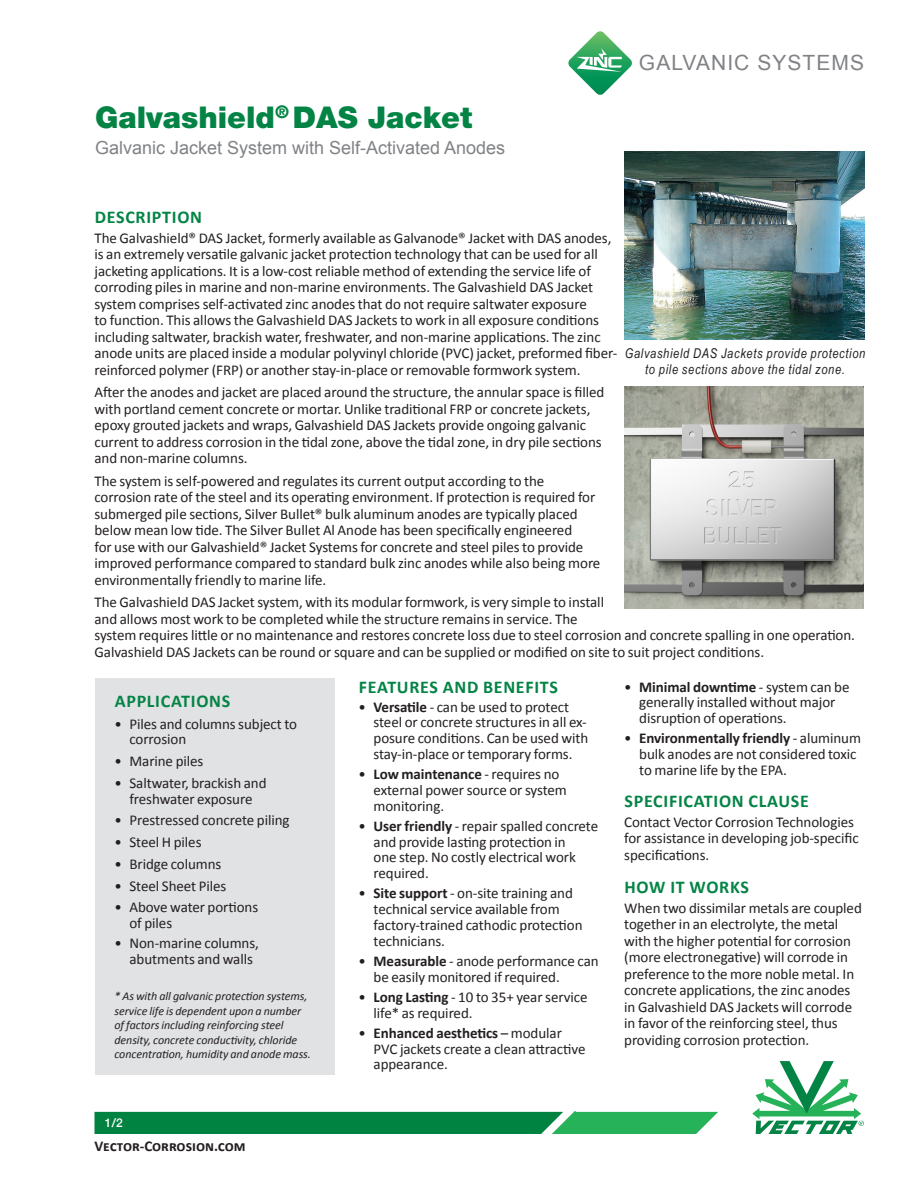
<style>
.page{position:relative;width:918px;height:1188px;background:#fff}
.page>*{position:absolute;margin:0;border:0;box-sizing:border-box;transform-origin:0 0}
.t1{font:900 30px "Helvetica Neue";color:#038445}
.t2{font:21px "Arial";letter-spacing:.05em;color:#808285}
.Subhead{font:700 18px "Calibri";letter-spacing:.04em;color:#038445}
._60__Blk_Sub{font:18px "Arial";color:#808285}
.Body{font:15px/16.5px "Calibri";letter-spacing:-.005em;color:#231f20}
.Tabbed_Body{font:15px/15.8px "Calibri";letter-spacing:-.005em;color:#231f20}
.t3{font:700 15px "Calibri";color:#231f20}
.t4{font:italic 13.5px/16.2px "Arial Narrow";letter-spacing:.05em;color:#231f20;text-align:center}
.Note{font:italic 12px/14.4px "Calibri";letter-spacing:-.005em;color:#231f20}
.t5{font:500 12px "Helvetica Neue";color:#fff}
.s1{font-weight:700}
</style>
<div class="page">
<div style="left:95px;top:678px;width:239px;height:397px;background:#e1e2e4"></div>
<svg style="left:568px;top:31px;width:64px;height:64px"></svg>
<svg style="left:752px;top:1061px;width:112px;height:73px"></svg>
<svg style="left:94px;top:1112px;width:624px;height:22px;background:#11914c"></svg>
<img style="left:624px;top:151px;width:240px;height:188px">
<img style="left:624px;top:387px;width:240px;height:221px">
<p class="t1" style="left:95px;top:99px;width:379px">Galvashield<sup>®</sup> DAS Jacket</p>
<p class="_60__Blk_Sub" style="left:95px;top:135px;width:412px">Galvanic Jacket System with Self-Activated Anodes</p>
<p class="t2" style="left:639px;top:49px;width:227px">GALVANIC SYSTEMS</p>
<p class="Subhead" style="left:95px;top:206px;width:109px">DESCRIPTION</p>
<p class="Body" style="left:94px;top:229px;width:524px">The Galvashield® DAS Jacket, formerly available as Galvanode® Jacket with DAS anodes, is an extremely versatile galvanic jacket protection technology that can be used for all jacketing applications. It is a low-cost reliable method of extending the service life of corroding piles in marine and non-marine environments. The Galvashield DAS Jacket system comprises self-activated zinc anodes that do not require saltwater exposure<br>to function. This allows the Galvashield DAS Jackets to work in all exposure conditions including saltwater, brackish water, freshwater, and non-marine applications. The zinc anode units are placed inside a modular polyvinyl chloride (PVC) jacket, preformed fiber&shy;reinforced polymer (FRP) or another stay-in-place or removable formwork system.</p>
<p class="Body" style="left:94px;top:384px;width:511px">After the anodes and jacket are placed around the structure, the annular space is filled with portland cement concrete or mortar. Unlike traditional FRP or concrete jackets, epoxy grouted jackets and wraps, Galvashield DAS Jackets provide ongoing galvanic current to address corrosion in the tidal zone, above the tidal zone, in dry pile sections and non-marine columns.</p>
<p class="Body" style="left:94px;top:472px;width:507px">The system is self-powered and regulates its current output according to the corrosion rate of the steel and its operating environment. If protection is required for submerged pile sections, Silver Bullet® bulk aluminum anodes are typically placed below mean low tide. The Silver Bullet Al Anode has been specifically engineered<br>for use with our Galvashield® Jacket Systems for concrete and steel piles to provide improved performance compared to standard bulk zinc anodes while also being more environmentally friendly to marine life.</p>
<p class="Body" style="left:94px;top:594px;width:762px">The Galvashield DAS Jacket system, with its modular formwork, is very simple to install<br>and allows most work to be completed while the structure remains in service. The<br>system requires little or no maintenance and restores concrete loss due to steel corrosion and concrete spalling in one operation.<br>Galvashield DAS Jackets can be round or square and can be supplied or modified on site to suit project conditions.</p>
<p class="t4" style="left:625px;top:344px;width:242px">Galvashield DAS Jackets provide protection to pile sections above the tidal zone.</p>
<p class="Subhead" style="left:115px;top:689px;width:117px">APPLICATIONS</p>
<p class="Tabbed_Body" style="left:129px;top:716px;width:169px;text-indent:-15px">• Piles and columns subject to corrosion</p>
<p class="Tabbed_Body" style="left:114px;top:753px;width:90px">• Marine piles</p>
<p class="Tabbed_Body" style="left:114px;top:775px;width:154px;text-align:center">• Saltwater, brackish and freshwater exposure</p>
<p class="Tabbed_Body" style="left:114px;top:813px;width:177px">• Prestressed concrete piling</p>
<p class="Tabbed_Body" style="left:114px;top:834px;width:89px">• Steel H piles</p>
<p class="Tabbed_Body" style="left:114px;top:856px;width:109px">• Bridge columns</p>
<p class="Tabbed_Body" style="left:114px;top:878px;width:113px">• Steel Sheet Piles</p>
<p class="Tabbed_Body" style="left:129px;top:900px;width:130px;text-indent:-15px">• Above water portions of piles</p>
<p class="Tabbed_Body" style="left:129px;top:936px;width:131px;text-indent:-15px">• Non-marine columns, abutments and walls</p>
<p class="Note" style="left:114px;top:989px;width:198px">* As with all galvanic protection systems, service life is dependent upon a number of factors including reinforcing steel density, concrete conductivity, chloride concentration, humidity and anode mass.</p>
<p class="t5" style="left:105px;top:1113px;width:20px">1/2</p>
<p class="t3" style="left:94px;top:1136px;width:153px">Vector-Corrosion.com</p>
<p class="Subhead" style="left:359px;top:675px;width:201px">FEATURES AND BENEFITS</p>
<p class="Tabbed_Body" style="left:374px;top:699px;width:216px;text-indent:-15px">• <span class="s1">Versatile</span> - can be used to protect steel or concrete structures in all ex&shy;posure conditions. Can be used with stay-in-place or temporary forms.</p>
<p class="Tabbed_Body" style="left:374px;top:766px;width:195px;text-indent:-15px">• <span class="s1">Low maintenance</span> - requires no external power source or system monitoring.</p>
<p class="Tabbed_Body" style="left:374px;top:818px;width:226px;text-indent:-15px">• <span class="s1">User friendly</span> - repair spalled concrete and provide lasting protection in<br>one step. No costly electrical work required.</p>
<p class="Tabbed_Body" style="left:374px;top:886px;width:210px;text-indent:-15px">• <span class="s1">Site support</span> - on-site training and technical service available from factory-trained cathodic protection technicians.</p>
<p class="Tabbed_Body" style="left:374px;top:953px;width:227px;text-indent:-15px">• <span class="s1">Measurable</span> - anode performance can be easily monitored if required.</p>
<p class="Tabbed_Body" style="left:374px;top:989px;width:215px;text-indent:-15px">• <span class="s1">Long Lasting</span> - 10 to 35+ year service life* as required.</p>
<p class="Tabbed_Body" style="left:374px;top:1025px;width:213px;text-indent:-15px">• <span class="s1">Enhanced aesthetics</span> – modular<br>PVC jackets create a clean attractive appearance.</p>
<p class="Tabbed_Body" style="left:639px;top:679px;width:212px;text-indent:-15px">• <span class="s1">Minimal downtime</span> - system can be generally installed without major disruption of operations.</p>
<p class="Tabbed_Body" style="left:639px;top:731px;width:223px;text-indent:-15px">• <span class="s1">Environmentally friendly</span> - aluminum bulk anodes are not considered toxic to marine life by the EPA.</p>
<p class="Subhead" style="left:625px;top:790px;width:186px">SPECIFICATION CLAUSE</p>
<p class="Body" style="left:624px;top:813px;width:236px">Contact Vector Corrosion Technologies for assistance in developing job-specific specifications.</p>
<p class="Subhead" style="left:625px;top:876px;width:126px">HOW IT WORKS</p>
<p class="Body" style="left:624px;top:899px;width:239px">When two dissimilar metals are coupled together in an electrolyte, the metal with the higher potential for corrosion (more electronegative) will corrode in preference to the more noble metal. In concrete applications, the zinc anodes in Galvashield DAS Jackets will corrode in favor of the reinforcing steel, thus providing corrosion protection.</p>
</div>
